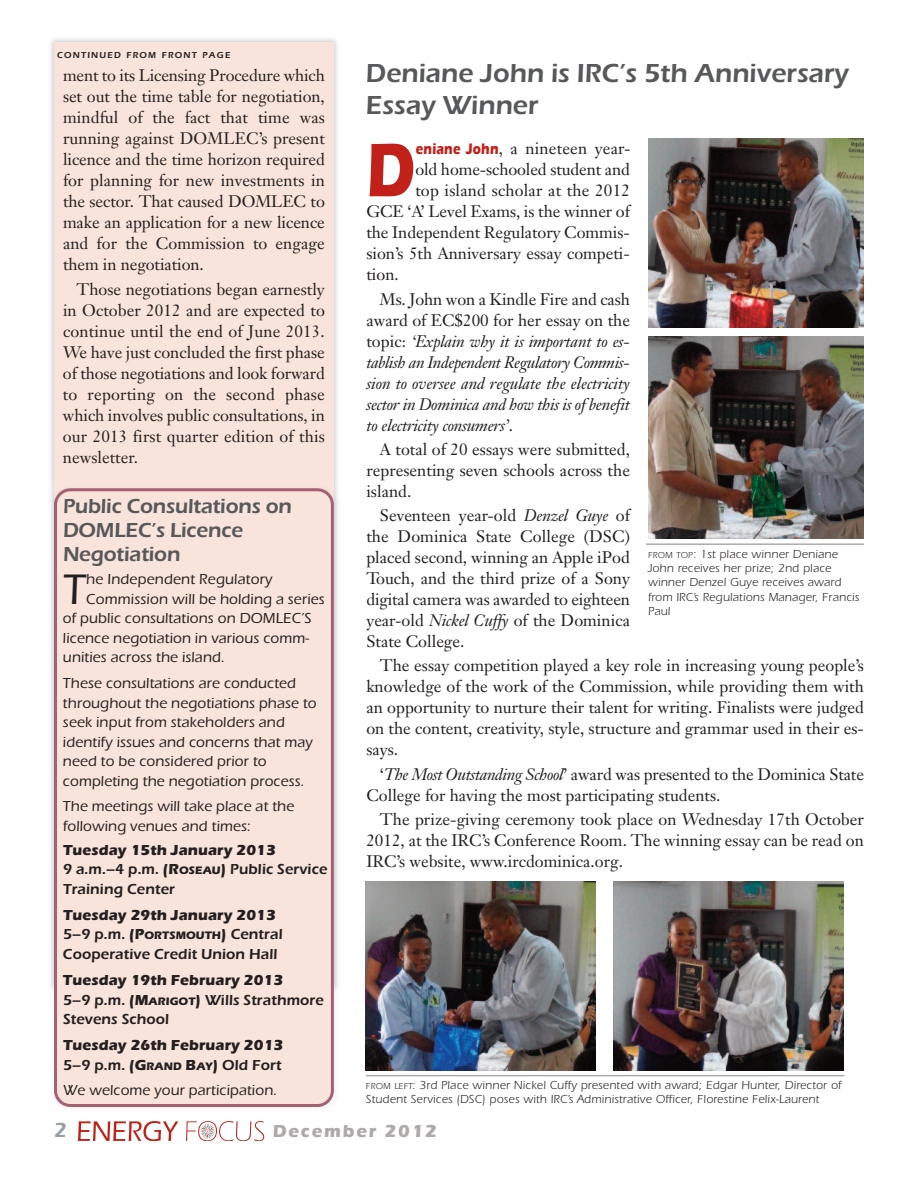
<style>
.page{position:relative;width:918px;height:1188px;background:#fff}
.page>*{position:absolute;margin:0;border:0;box-sizing:border-box;transform-origin:0 0}
.t1{font:700 78.75px "Eras ITC";color:#c12119;scale:.8 1}
.t2{font:500 44.25px "Eras ITC";color:#231f20}
.t3{font:600 27px/32.4px "Eras ITC";color:#57585a}
.t4{font:600 21px/24px "Eras ITC";letter-spacing:-.01em;color:#57585a}
.t5{font:600 21px "Eras ITC";color:#989da1}
.t6{font:700 18px "Eras ITC";letter-spacing:.1em;color:#aeaaaa}
.t7{font:16.5px/21px "Janson Text";color:#231f20;text-align:justify}
.t8{font:italic 16.5px/21px "Janson Text";letter-spacing:-.015em;color:#231f20;text-align:justify}
.t9{font:500 15px/19.5px "Eras ITC";letter-spacing:.005em;color:#231f20}
.t10{font:600 15px/19.5px "Eras ITC";letter-spacing:.005em;color:#231f20}
.t11{font:700 15px/19.5px "Eras ITC";letter-spacing:.005em;color:#231f20}
.t12{font:12px/14.4px "Itc Eras";letter-spacing:.02em;color:#231f20}
.t13{font:600 9px "Eras ITC";letter-spacing:.135em;color:#231f20}
.s1{font-weight:700}
.s2{font-weight:700;font-size:11.25px}
.s3{font-weight:600}
.s4{font-size:11.25px}
.s5{font-family:"Eras ITC";font-weight:700;font-size:15.75px;color:#c12119}
.s6{font-style:normal}
.s7{font-style:italic}
.s8{font-size:9px}
</style>
<div class="page">
<svg style="left:78px;top:1121px;width:100px;height:20px"></svg>
<svg style="left:186px;top:1121px;width:78px;height:20px"></svg>
<div style="left:54px;top:43px;width:280px;height:945px;background:#f8e4da"></div>
<img style="left:50px;top:481px;width:288px;height:517px">
<svg style="left:54px;top:488px;width:280px;height:619px"></svg>
<img style="left:648px;top:139px;width:216px;height:189px">
<img style="left:366px;top:881px;width:229px;height:189px">
<img style="left:614px;top:881px;width:229px;height:189px">
<img style="left:648px;top:336px;width:216px;height:203px">
<hr style="left:646px;top:543px;width:218px;height:2px;background:#aeaaaa">
<hr style="left:366px;top:1075px;width:479px;height:1px;background:#aeaaaa">
<p class="t13" style="left:57px;top:49px;width:175px">CONTINUED FROM FRONT PAGE</p>
<p class="t7" style="left:63px;top:67px;width:263px">ment to its Licensing Procedure which set out the time table for negotiation, mindful of the fact that time was running against DOMLEC’s present licence and the time horizon required for planning for new investments in the sector. That caused DOMLEC to make an application for a new licence and for the Commission to engage them in negotiation.</p>
<p class="t7" style="left:63px;top:280px;width:263px;text-indent:14px">Those negotiations began earnestly in October 2012 and are expected to continue until the end of June 2013.<br>We have just concluded the first phase of those negotiations and look forward to reporting on the second phase which involves public consultations, in our 2013 first quarter edition of this newsletter.</p>
<p class="t4" style="left:63px;top:494px;width:230px">Public Consultations on<br>DOMLEC’s Licence<br>Negotiation</p>
<h2 class="t2" style="left:63px;top:562px;width:25px">T</h2>
<p class="t9" style="left:86px;top:569px;width:188px">he Independent Regulatory</p>
<p class="t9" style="left:86px;top:589px;width:240px">Commission will be holding a series</p>
<p class="t9" style="left:63px;top:608px;width:250px">of public consultations on DOMLEC’S</p>
<p class="t9" style="left:63px;top:628px;width:248px">licence negotiation in various comm-</p>
<p class="t9" style="left:63px;top:647px;width:163px">unities across the island.</p>
<p class="t9" style="left:63px;top:673px;width:255px">These consultations are conducted throughout the negotiations phase to seek input from stakeholders and identify issues and concerns that may need to be considered prior to completing the negotiation process.</p>
<p class="t9" style="left:63px;top:797px;width:233px">The meetings will take place at the following venues and times:</p>
<p class="t10" style="left:63px;top:840px;width:266px"><span class="s1">Tuesday 15th January 2013<br></span>9 a.m.–4 p.m. <span class="s1">(R</span><span class="s2">OSEAU</span><span class="s1">)</span> Public Service<br>Training Center</p>
<p class="t10" style="left:63px;top:905px;width:221px"><span class="s1">Tuesday 29th January 2013<br></span>5–9 p.m. <span class="s1">(P</span><span class="s2">ORTSMOUTH</span><span class="s1">)</span> Central<br>Cooperative Credit Union Hall</p>
<p class="t10" style="left:63px;top:970px;width:262px"><span class="s1">Tuesday 19th February 2013<br></span>5–9 p.m. <span class="s1">(M</span><span class="s2">ARIGOT</span><span class="s1">)</span> Wills Strathmore<br>Stevens School</p>
<p class="t11" style="left:63px;top:1035px;width:222px">Tuesday 26th February 2013<br><span class="s3">5–9 p.m.</span> (G<span class="s4">RAND</span> B<span class="s4">AY</span>) <span class="s3">Old Fort</span></p>
<p class="t9" style="left:63px;top:1080px;width:215px">We welcome your participation.</p>
<h3 class="t3" style="left:366px;top:56px;width:485px">Deniane John is IRC’s 5th Anniversary<br>Essay Winner</h3>
<h1 class="t1" style="left:366px;top:123px;width:62px">D</h1>
<p class="t7" style="left:416px;top:140px;width:216px"><span class="s5">eniane John</span>, a nineteen year-</p>
<p class="t7" style="left:415px;top:161px;width:216px">old home-schooled student and</p>
<p class="t7" style="left:415px;top:182px;width:216px">top island scholar at the 2012</p>
<p class="t7" style="left:366px;top:203px;width:265px">GCE ‘A’ Level Exams, is the winner of</p>
<p class="t7" style="left:366px;top:224px;width:265px">the Independent Regulatory Commis-</p>
<p class="t7" style="left:366px;top:245px;width:265px">sion’s 5th Anniversary essay competi-</p>
<p class="t7" style="left:366px;top:266px;width:34px">tion.</p>
<p class="t8" style="left:366px;top:290px;width:265px;text-indent:13px"><span class="s6">Ms. John won a Kindle Fire and cash award of EC$200 for her essay on the topic:</span> ‘Explain why it is important to es&shy;tablish an Independent Regulatory Commis&shy;sion to oversee and regulate the electricity sector in Dominica and how this is of benefit to electricity consumers’<span class="s6">.</span></p>
<p class="t7" style="left:366px;top:440px;width:265px;text-indent:14px">A total of 20 essays were submitted, representing seven schools across the island.</p>
<p class="t7" style="left:366px;top:507px;width:265px;text-indent:14px">Seventeen year-old <span class="s7">Denzel Guye</span> of the Dominica State College (DSC) placed second, winning an Apple iPod Touch, and the third prize of a Sony digital camera was awarded to eighteen year-old <span class="s7">Nickel Cuffy</span> of the Dominica State College.</p>
<p class="t7" style="left:366px;top:657px;width:499px;text-indent:14px">The essay competition played a key role in increasing young people’s knowledge of the work of the Commission, while providing them with an opportunity to nurture their talent for writing. Finalists were judged on the content, creativity, style, structure and grammar used in their es&shy;says.</p>
<p class="t7" style="left:366px;top:765px;width:499px;text-indent:14px">‘<span class="s7">The Most Outstanding School</span>’ award was presented to the Dominica State<br>College for having the most participating students.</p>
<p class="t7" style="left:366px;top:810px;width:499px;text-indent:14px">The prize-giving ceremony took place on Wednesday 17th October 2012, at the IRC’s Conference Room. The winning essay can be read on IRC’s website, www.ircdominica.org.</p>
<p class="t12" style="left:648px;top:548px;width:213px"><span class="s8">FROM TOP</span>: 1st place winner Deniane<br>John receives her prize; 2nd place winner Denzel Guye receives award from IRC’s Regulations Manager, Francis<br>Paul</p>
<p class="t12" style="left:366px;top:1079px;width:477px"><span class="s8">FROM LEFT</span>: 3rd Place winner Nickel Cuffy presented with award; Edgar Hunter, Director of<br>Student Services (DSC) poses with IRC’s Administrative Officer, Florestine Felix-Laurent</p>
<p class="t5" style="left:54px;top:1118px;width:14px">2</p>
<p class="t6" style="left:273px;top:1120px;width:166px">December 2012</p>
</div>
